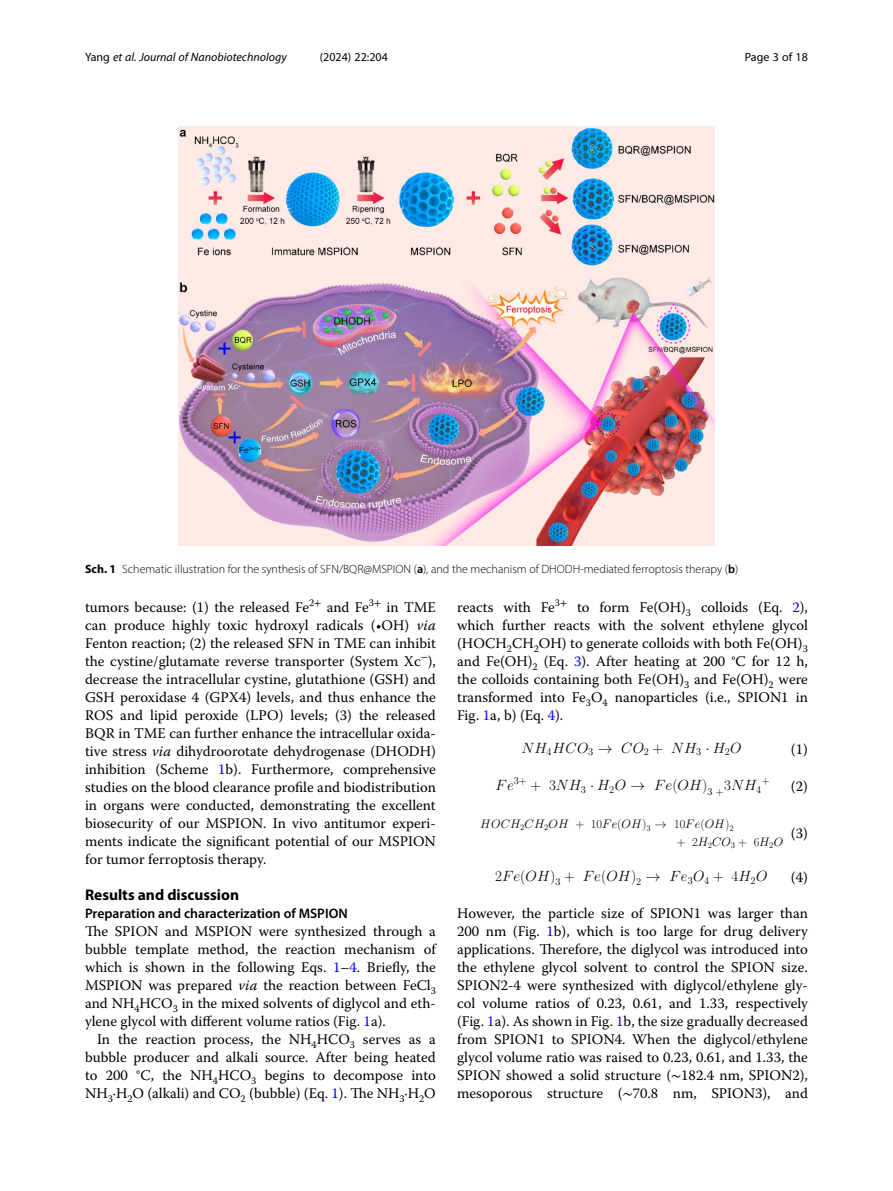
<style>
.page{position:relative;width:893px;height:1191px;background:#fff}
.page>*{position:absolute;margin:0;border:0;box-sizing:border-box;transform-origin:0 0}
.Head_1{font:700 15.45px "Myriad Pro";color:#000}
.t1{font:14.85px "CMMI12";letter-spacing:.095em;color:#000}
.Body_Text_Indent{font:14.7px/18px "Warnock Pro";color:#000;text-align:justify}
.Body_Text{font:14.7px/18px "Warnock Pro";color:#000;text-align:justify}
.EQ{font:14.7px "Warnock Pro";color:#000}
.Head_2_After_1{font:600 13.8px "Myriad Pro";color:#000}
.t2{font:12.3px/17.9px "CMMI12";letter-spacing:.065em;color:#000}
.Figure_Caption{font:300 12px "Myriad Pro";color:#000}
.t3{font:italic 12px "Myriad Pro";color:#000}
.t4{font:12px "Myriad Pro";color:#000}
.t5{font:10.35px "CMR12";color:#000}
.s1{font-style:normal}
.s2{font-weight:700}
.s3{font-weight:600}
.s4{font-style:italic}
.s5{color:#00f}
.s6{font-family:"CMSY10"}
.s7{font-family:"CMR17"}
.s8{font-family:"STIX"}
</style>
<div class="page">
<img style="left:179px;top:126px;width:535px;height:420px">
<p class="t3" style="left:85px;top:50px;width:203px"><span class="s1">Yang</span> et al. Journal of Nanobiotechnology</p>
<p class="t4" style="left:320px;top:50px;width:70px">(2024) 22:204</p>
<p class="t4" style="left:745px;top:50px;width:65px">Page 3 of 18</p>
<p class="Figure_Caption" style="left:85px;top:562px;width:655px"><span class="s2">Sch. 1</span> Schematic illustration for the synthesis of SFN/BQR@MSPION (<span class="s3">a</span>), and the mechanism of DHODH-mediated ferroptosis therapy (<span class="s3">b</span>)</p>
<p class="Body_Text_Indent" style="left:85px;top:598px;width:352px">tumors because: (1) the released Fe<sup>2</sup><sup>+</sup> and Fe<sup>3</sup><sup>+</sup> in TME can produce highly toxic hydroxyl radicals (•OH) <span class="s4">via </span>Fenton reaction; (2) the released SFN in TME can inhibit the cystine/glutamate reverse transporter (System Xc<sup>−</sup>), decrease the intracellular cystine, glutathione (GSH) and GSH peroxidase 4 (GPX4) levels, and thus enhance the ROS and lipid peroxide (LPO) levels; (3) the released BQR in TME can further enhance the intracellular oxida&shy;tive stress <span class="s4">via</span> dihydroorotate dehydrogenase (DHODH) inhibition (Scheme <span class="s5">1</span>b). Furthermore, comprehensive studies on the blood clearance profile and biodistribution in organs were conducted, demonstrating the excellent biosecurity of our MSPION. In vivo antitumor experi&shy;ments indicate the significant potential of our MSPION for tumor ferroptosis therapy.</p>
<p class="Head_1" style="left:85px;top:885px;width:156px">Results and discussion</p>
<p class="Head_2_After_1" style="left:85px;top:905px;width:264px">Preparation and characterization of MSPION</p>
<p class="Body_Text" style="left:85px;top:922px;width:352px">The SPION and MSPION were synthesized through a bubble template method, the reaction mechanism of which is shown in the following Eqs. <span class="s5">1</span>–<span class="s5">4</span>. Briefly, the MSPION was prepared <span class="s4">via</span> the reaction between FeCl<sub>3 </sub>and NH<sub>4</sub>HCO<sub>3</sub> in the mixed solvents of diglycol and eth&shy;ylene glycol with different volume ratios (Fig. <span class="s5">1</span>a).</p>
<p class="Body_Text_Indent" style="left:85px;top:1030px;width:352px;text-indent:12px">In the reaction process, the NH<sub>4</sub>HCO<sub>3</sub> serves as a bubble producer and alkali source. After being heated to 200 °C, the NH<sub>4</sub>HCO<sub>3</sub> begins to decompose into NH<sub>3</sub>·H<sub>2</sub>O (alkali) and CO<sub>2</sub> (bubble) (Eq. <span class="s5">1</span>). The NH<sub>3</sub>·H<sub>2</sub>O</p>
<p class="Body_Text_Indent" style="left:457px;top:598px;width:352px">reacts with Fe<sup>3</sup><sup>+</sup> to form Fe(OH)<sub>3</sub> colloids (Eq. <span class="s5">2</span>), which further reacts with the solvent ethylene glycol (HOCH<sub>2</sub>CH<sub>2</sub>OH) to generate colloids with both Fe(OH)<sub>3 </sub>and Fe(OH)<sub>2</sub> (Eq. <span class="s5">3</span>). After heating at 200 °C for 12 h, the colloids containing both Fe(OH)<sub>3</sub> and Fe(OH)<sub>2</sub> were transformed into Fe<sub>3</sub>O<sub>4</sub> nanoparticles (i.e., SPION1 in Fig. <span class="s5">1</span>a, b) (Eq. <span class="s5">4</span>).</p>
<p class="t1" style="left:521px;top:742px;width:221px">NH<sub>4</sub>HCO<sub>3</sub> <span class="s6">→</span> CO<sub>2</sub> <span class="s7">+</span> NH<sub>3</sub> <span class="s6">·</span> H<sub>2</sub>O</p>
<p class="EQ" style="left:791px;top:740px;width:18px">(1)</p>
<p class="t1" style="left:496px;top:779px;width:267px">Fe<sup>3+</sup> <span class="s7">+ 3</span>NH<sub>3</sub> <span class="s6">·</span> H<sub>2</sub>O <span class="s6">→</span> Fe<span class="s7">(</span>OH<span class="s7">)</span><sub>3</sub> <sub>+</sub><span class="s7">3</span>NH<sub>4</sub></p>
<p class="t5" style="left:762px;top:774px;width:9px">+</p>
<p class="EQ" style="left:791px;top:777px;width:18px">(2)</p>
<p class="t2" style="left:677px;top:816px;width:108px;text-indent:-197px">HOCH<sub>2</sub>CH<sub>2</sub>OH <span class="s7">+ 10</span>Fe<span class="s7">(</span>OH<span class="s7">)</span><sub>3</sub> <span class="s6">→</span> <span class="s7">10</span>Fe<span class="s7">(</span>OH<span class="s7">)</span><sub>2<br></sub><span class="s7">+ 2</span>H<sub>2</sub>CO<sub>3</sub> <span class="s7">+ 6</span>H<sub>2</sub>O</p>
<p class="EQ" style="left:791px;top:824px;width:18px">(3)</p>
<p class="t1" style="left:495px;top:870px;width:273px"><span class="s7">2</span>Fe<span class="s7">(</span>OH<span class="s7">)</span><sub>3</sub> <span class="s7">+</span> Fe<span class="s7">(</span>OH<span class="s7">)</span><sub>2</sub> <span class="s6">→</span> Fe<sub>3</sub>O<sub>4</sub> <span class="s7">+ 4</span>H<sub>2</sub>O</p>
<p class="EQ" style="left:791px;top:868px;width:18px">(4)</p>
<p class="Body_Text" style="left:457px;top:904px;width:352px">However, the particle size of SPION1 was larger than 200 nm (Fig. <span class="s5">1</span>b), which is too large for drug delivery applications. Therefore, the diglycol was introduced into the ethylene glycol solvent to control the SPION size.<br>SPION2-4 were synthesized with diglycol/ethylene gly&shy;col volume ratios of 0.23, 0.61, and 1.33, respectively (Fig. <span class="s5">1</span>a). As shown in Fig. <span class="s5">1</span>b, the size gradually decreased from SPION1 to SPION4. When the diglycol/ethylene glycol volume ratio was raised to 0.23, 0.61, and 1.33, the SPION showed a solid structure (<span class="s8">∼</span>182.4 nm, SPION2), mesoporous structure (<span class="s8">∼</span>70.8 nm, SPION3), and</p>
</div>
